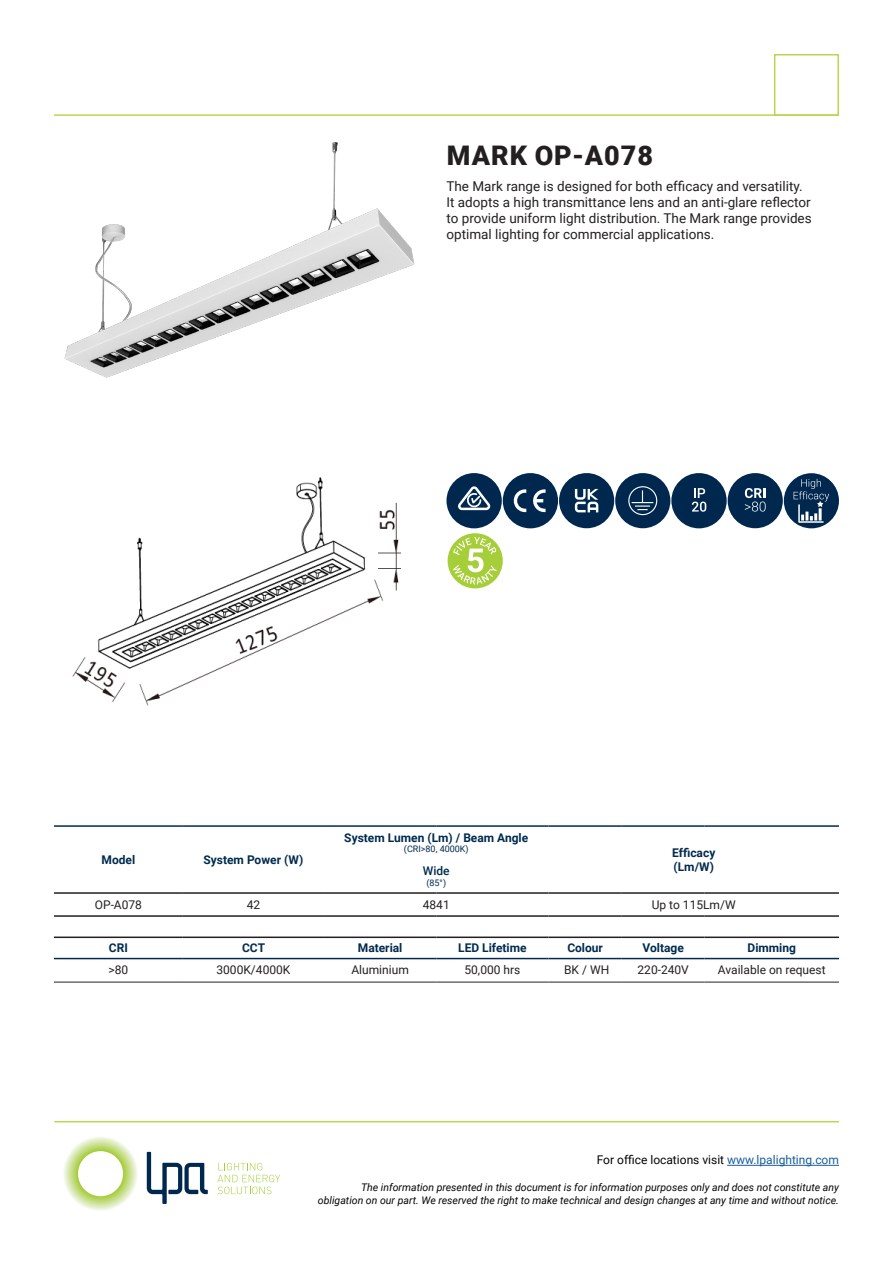
<style>
.page{position:relative;width:893px;height:1263px;background:#fff}
.page>*{position:absolute;margin:0;border:0;box-sizing:border-box;transform-origin:0 0}
.t1{font:900 27px "Roboto";letter-spacing:.035em;color:#231f20}
.t2{font:13.5px/16.2px "Roboto";color:#231f20}
.t3{font:700 12px "Roboto";color:#002b4e}
.t4{font:12px "Roboto";color:#231f20}
.t5{font:12px "Roboto";color:#040503}
.t6{font:500 12px "Roboto";color:#002b4e}
.t7{font:italic 10.5px/12.6px "Roboto";color:#040503;text-align:right}
.t8{font:9px "Roboto";color:#002b4e}
.s1{color:#175d9e}
</style>
<div class="page">
<div style="left:63px;top:1136px;width:75px;height:75px;background:#fcfdfa;border-radius:50%"></div>
<div style="left:64px;top:1137px;width:73px;height:73px;background:#f5f9eb;border-radius:50%"></div>
<div style="left:65px;top:1138px;width:71px;height:71px;background:#eef5de;border-radius:50%"></div>
<div style="left:66px;top:1139px;width:70px;height:70px;background:#edf5dc;border-radius:50%"></div>
<div style="left:66px;top:1139px;width:69px;height:69px;background:#e7f1d0;border-radius:50%"></div>
<div style="left:67px;top:1140px;width:68px;height:68px;background:#e6f0ce;border-radius:50%"></div>
<div style="left:67px;top:1140px;width:67px;height:67px;background:#e2edc2;border-radius:50%"></div>
<div style="left:68px;top:1142px;width:65px;height:64px;background:#dceab5;border-radius:50%"></div>
<div style="left:69px;top:1142px;width:63px;height:63px;background:#d7e7a9;border-radius:50%"></div>
<div style="left:70px;top:1143px;width:62px;height:62px;background:#d6e6a6;border-radius:50%"></div>
<div style="left:70px;top:1143px;width:61px;height:61px;background:#d1e39b;border-radius:50%"></div>
<div style="left:71px;top:1144px;width:60px;height:60px;background:#cfe399;border-radius:50%"></div>
<div style="left:71px;top:1144px;width:59px;height:59px;background:#cae08e;border-radius:50%"></div>
<div style="left:72px;top:1145px;width:57px;height:57px;background:#c6dd83;border-radius:50%"></div>
<div style="left:73px;top:1146px;width:56px;height:56px;background:#c5dc81;border-radius:50%"></div>
<div style="left:73px;top:1146px;width:55px;height:55px;background:#c0da74;border-radius:50%"></div>
<div style="left:74px;top:1147px;width:54px;height:54px;background:#bfd973;border-radius:50%"></div>
<div style="left:74px;top:1147px;width:53px;height:53px;background:#bad765;border-radius:50%"></div>
<div style="left:75px;top:1149px;width:51px;height:50px;background:#b4d456;border-radius:50%"></div>
<div style="left:76px;top:1149px;width:49px;height:49px;background:#aed24b;border-radius:50%"></div>
<div style="left:77px;top:1150px;width:48px;height:48px;background:#add149;border-radius:50%"></div>
<svg style="left:77px;top:1150px;width:47px;height:47px"></svg>
<svg style="left:78px;top:1151px;width:46px;height:46px"></svg>
<svg style="left:147px;top:1152px;width:61px;height:52px"></svg>
<div style="left:78px;top:1151px;width:45px;height:45px;background:#fff;border-radius:50%"></div>
<svg style="left:217px;top:1163px;width:63px;height:31px"></svg>
<hr style="left:54px;top:114px;width:785px;height:2px;background:#bbd64f">
<hr style="left:54px;top:1121px;width:785px;height:1px;background:#bbd64f">
<hr style="left:727px;top:1165px;width:112px;height:1px;background:#175d9e">
<div style="left:774px;top:54px;width:65px;height:62px;border:2px solid #bad64f"></div>
<div style="left:671px;top:473px;width:56px;height:55px;background:#00284f;border-radius:50%"></div>
<svg style="left:692px;top:488px;width:14px;height:24px"></svg>
<hr style="left:54px;top:825px;width:129px;height:2px;background:#002b4e">
<hr style="left:183px;top:825px;width:141px;height:2px;background:#002b4e">
<hr style="left:324px;top:825px;width:112px;height:2px;background:#002b4e">
<hr style="left:436px;top:825px;width:113px;height:2px;background:#002b4e">
<hr style="left:549px;top:825px;width:73px;height:2px;background:#002b4e">
<hr style="left:622px;top:825px;width:83px;height:2px;background:#002b4e">
<hr style="left:705px;top:825px;width:134px;height:2px;background:#002b4e">
<hr style="left:54px;top:958px;width:129px;height:1px;background:#002b4e">
<hr style="left:183px;top:958px;width:141px;height:1px;background:#002b4e">
<hr style="left:324px;top:958px;width:112px;height:1px;background:#002b4e">
<hr style="left:436px;top:958px;width:113px;height:1px;background:#002b4e">
<hr style="left:549px;top:958px;width:73px;height:1px;background:#002b4e">
<hr style="left:622px;top:958px;width:83px;height:1px;background:#002b4e">
<hr style="left:705px;top:958px;width:134px;height:1px;background:#002b4e">
<hr style="left:54px;top:892px;width:129px;height:2px;background:#231f20">
<hr style="left:183px;top:892px;width:141px;height:2px;background:#231f20">
<hr style="left:324px;top:892px;width:112px;height:2px;background:#231f20">
<hr style="left:436px;top:892px;width:113px;height:2px;background:#231f20">
<hr style="left:549px;top:892px;width:73px;height:2px;background:#231f20">
<hr style="left:622px;top:892px;width:83px;height:2px;background:#231f20">
<hr style="left:705px;top:892px;width:134px;height:2px;background:#231f20">
<hr style="left:54px;top:915px;width:129px;height:2px;background:#231f20">
<hr style="left:183px;top:915px;width:141px;height:2px;background:#231f20">
<hr style="left:324px;top:915px;width:112px;height:2px;background:#231f20">
<hr style="left:436px;top:915px;width:113px;height:2px;background:#231f20">
<hr style="left:549px;top:915px;width:73px;height:2px;background:#231f20">
<hr style="left:622px;top:915px;width:83px;height:2px;background:#231f20">
<hr style="left:705px;top:915px;width:134px;height:2px;background:#231f20">
<hr style="left:54px;top:936px;width:129px;height:2px;background:#231f20">
<hr style="left:183px;top:936px;width:141px;height:2px;background:#231f20">
<hr style="left:324px;top:936px;width:112px;height:2px;background:#231f20">
<hr style="left:436px;top:936px;width:113px;height:2px;background:#231f20">
<hr style="left:549px;top:936px;width:73px;height:2px;background:#231f20">
<hr style="left:622px;top:936px;width:83px;height:2px;background:#231f20">
<hr style="left:705px;top:936px;width:134px;height:2px;background:#231f20">
<hr style="left:54px;top:982px;width:129px;height:1px;background:#231f20">
<hr style="left:183px;top:982px;width:141px;height:1px;background:#231f20">
<hr style="left:324px;top:982px;width:112px;height:1px;background:#231f20">
<hr style="left:436px;top:982px;width:113px;height:1px;background:#231f20">
<hr style="left:549px;top:982px;width:73px;height:1px;background:#231f20">
<hr style="left:622px;top:982px;width:83px;height:1px;background:#231f20">
<hr style="left:705px;top:982px;width:134px;height:1px;background:#231f20">
<div style="left:503px;top:473px;width:55px;height:55px;background:#00284f;border-radius:50%"></div>
<svg style="left:533px;top:489px;width:13px;height:23px"></svg>
<svg style="left:513px;top:489px;width:13px;height:23px"></svg>
<div style="left:446px;top:473px;width:56px;height:55px;background:#00284f;border-radius:50%"></div>
<svg style="left:458px;top:486px;width:32px;height:24px"></svg>
<img style="left:72px;top:477px;width:329px;height:229px">
<div style="left:448px;top:533px;width:55px;height:55px;background:#a6ce39;border-radius:50%"></div>
<svg style="left:453px;top:537px;width:44px;height:47px"></svg>
<div style="left:559px;top:473px;width:55px;height:55px;background:#00284f;border-radius:50%"></div>
<svg style="left:575px;top:489px;width:23px;height:23px"></svg>
<img style="left:64px;top:142px;width:350px;height:236px">
<div style="left:728px;top:473px;width:55px;height:55px;background:#00284f;border-radius:50%"></div>
<svg style="left:745px;top:488px;width:21px;height:24px"></svg>
<div style="left:615px;top:473px;width:55px;height:55px;background:#00284f;border-radius:50%"></div>
<svg style="left:628px;top:486px;width:30px;height:30px"></svg>
<div style="left:784px;top:473px;width:55px;height:55px;background:#00284f;border-radius:50%"></div>
<svg style="left:794px;top:479px;width:35px;height:44px"></svg>
<p class="t1" style="left:447px;top:136px;width:208px">MARK OP-A078</p>
<p class="t2" style="left:446px;top:177px;width:367px">The Mark range is designed for both efficacy and versatility.<br>It adopts a high transmittance lens and an anti-glare reflector to provide uniform light distribution. The Mark range provides optimal lighting for commercial applications.</p>
<p class="t3" style="left:102px;top:851px;width:35px">Model</p>
<p class="t3" style="left:203px;top:851px;width:101px">System Power (W)</p>
<p class="t3" style="left:344px;top:829px;width:185px">System Lumen (Lm) / Beam Angle</p>
<p class="t8" style="left:404px;top:843px;width:66px">(CRI&gt;80, 4000K)</p>
<p class="t3" style="left:672px;top:844px;width:45px">Efficacy</p>
<p class="t6" style="left:423px;top:862px;width:28px">Wide</p>
<p class="t3" style="left:674px;top:858px;width:42px">(Lm/W)</p>
<p class="t8" style="left:426px;top:876px;width:21px">(85°)</p>
<p class="t4" style="left:95px;top:896px;width:49px">OP-A078</p>
<p class="t4" style="left:247px;top:896px;width:15px">42</p>
<p class="t4" style="left:423px;top:896px;width:28px">4841</p>
<p class="t4" style="left:652px;top:896px;width:85px">Up to 115Lm/W</p>
<p class="t3" style="left:109px;top:940px;width:21px">CRI</p>
<p class="t3" style="left:242px;top:940px;width:24px">CCT</p>
<p class="t3" style="left:358px;top:940px;width:46px">Material</p>
<p class="t3" style="left:458px;top:940px;width:70px">LED Lifetime</p>
<p class="t3" style="left:567px;top:940px;width:37px">Colour</p>
<p class="t3" style="left:642px;top:940px;width:43px">Voltage</p>
<p class="t3" style="left:747px;top:940px;width:50px">Dimming</p>
<p class="t4" style="left:109px;top:961px;width:21px">&gt;80</p>
<p class="t4" style="left:216px;top:961px;width:75px">3000K/4000K</p>
<p class="t4" style="left:351px;top:961px;width:59px">Aluminium</p>
<p class="t4" style="left:464px;top:961px;width:57px">50,000 hrs</p>
<p class="t4" style="left:564px;top:961px;width:47px">BK / WH</p>
<p class="t4" style="left:637px;top:961px;width:53px">220-240V</p>
<p class="t4" style="left:718px;top:961px;width:109px">Available on request</p>
<p class="t5" style="left:597px;top:1152px;width:244px">For office locations visit <span class="s1">www.lpalighting.com</span></p>
<p class="t7" style="left:318px;top:1181px;width:523px">The information presented in this document is for information purposes only and does not constitute any obligation on our part. We reserved the right to make technical and design changes at any time and without notice.</p>
</div>
